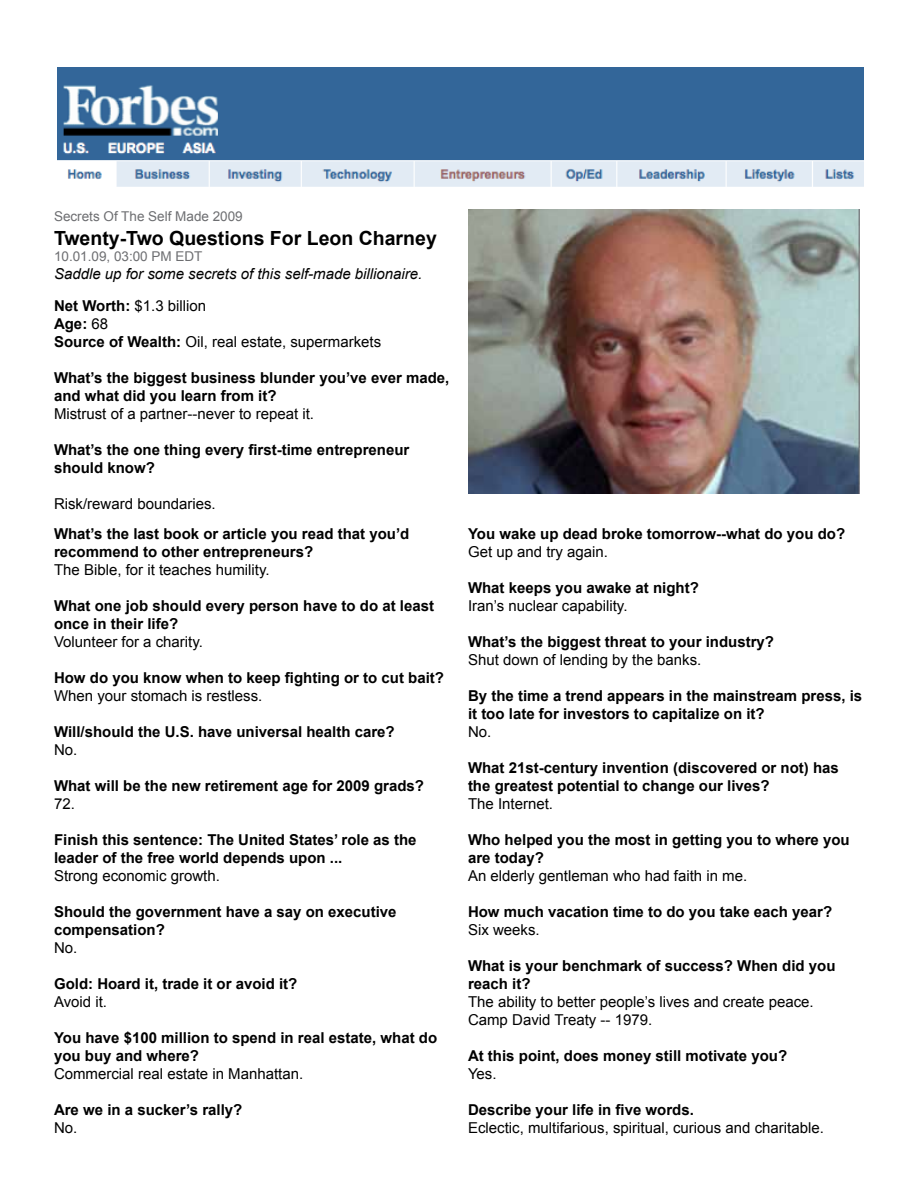
<style>
.page{position:relative;width:918px;height:1188px;background:#fff}
.page>*{position:absolute;margin:0;border:0;box-sizing:border-box;transform-origin:0 0}
.t1{font:700 19.5px "Arial";color:#000}
.t2{font:700 15px/18px "Arial";color:#000}
.t3{font:15px/18px "Arial";color:#000}
.t4{font:italic 15px "Arial";color:#000}
.t5{font:13.5px "Arial";color:#6d6e71}
.s1{font-weight:700}
</style>
<div class="page">
<img style="left:57px;top:68px;width:807px;height:119px">
<div style="left:247px;top:75px;width:602px;height:76px;background:#369"></div>
<img style="left:468px;top:210px;width:391px;height:283px">
<p class="t5" style="left:54px;top:208px;width:190px">Secrets Of The Self Made 2009</p>
<h1 class="t1" style="left:54px;top:225px;width:384px">Twenty-Two Questions For Leon Charney</h1>
<p class="t5" style="left:54px;top:247px;width:150px">10.01.09, 03:00 PM EDT</p>
<p class="t4" style="left:54px;top:264px;width:370px">Saddle up for some secrets of this self-made billionaire.</p>
<p class="t3" style="left:54px;top:297px;width:329px"><span class="s1">Net Worth:</span> $1.3 billion<br><span class="s1">Age:</span> 68<br><span class="s1">Source of Wealth:</span> Oil, real estate, supermarkets</p>
<p class="t2" style="left:54px;top:369px;width:397px">What’s the biggest business blunder you’ve ever made, and what did you learn from it?</p>
<p class="t3" style="left:54px;top:405px;width:262px">Mistrust of a partner--never to repeat it.</p>
<p class="t2" style="left:54px;top:441px;width:357px">What’s the one thing every first-time entrepreneur should know?</p>
<p class="t3" style="left:54px;top:495px;width:163px">Risk/reward boundaries.</p>
<p class="t2" style="left:54px;top:525px;width:357px">What’s the last book or article you read that you’d recommend to other entrepreneurs?</p>
<p class="t3" style="left:54px;top:561px;width:217px">The Bible, for it teaches humility.</p>
<p class="t2" style="left:54px;top:597px;width:382px">What one job should every person have to do at least once in their life?</p>
<p class="t3" style="left:54px;top:633px;width:150px">Volunteer for a charity.</p>
<p class="t2" style="left:54px;top:669px;width:392px">How do you know when to keep fighting or to cut bait?</p>
<p class="t3" style="left:54px;top:687px;width:210px">When your stomach is restless.</p>
<p class="t2" style="left:54px;top:723px;width:342px">Will/should the U.S. have universal health care?</p>
<p class="t3" style="left:54px;top:741px;width:25px">No.</p>
<p class="t2" style="left:54px;top:777px;width:372px">What will be the new retirement age for 2009 grads?</p>
<p class="t3" style="left:54px;top:795px;width:22px">72.</p>
<p class="t2" style="left:54px;top:831px;width:364px">Finish this sentence: The United States’ role as the leader of the free world depends upon ...</p>
<p class="t3" style="left:54px;top:867px;width:167px">Strong economic growth.</p>
<p class="t2" style="left:54px;top:903px;width:344px">Should the government have a say on executive compensation?</p>
<p class="t3" style="left:54px;top:939px;width:25px">No.</p>
<p class="t2" style="left:54px;top:975px;width:245px">Gold: Hoard it, trade it or avoid it?</p>
<p class="t3" style="left:54px;top:993px;width:55px">Avoid it.</p>
<p class="t2" style="left:54px;top:1029px;width:385px">You have $100 million to spend in real estate, what do you buy and where?</p>
<p class="t3" style="left:54px;top:1065px;width:251px">Commercial real estate in Manhattan.</p>
<p class="t2" style="left:54px;top:1101px;width:190px">Are we in a sucker’s rally?</p>
<p class="t3" style="left:54px;top:1119px;width:25px">No.</p>
<p class="t2" style="left:468px;top:525px;width:379px">You wake up dead broke tomorrow--what do you do?</p>
<p class="t3" style="left:468px;top:543px;width:142px">Get up and try again.</p>
<p class="t2" style="left:468px;top:579px;width:232px">What keeps you awake at night?</p>
<p class="t3" style="left:468px;top:597px;width:161px">Iran’s nuclear capability.</p>
<p class="t2" style="left:468px;top:633px;width:308px">What’s the biggest threat to your industry?</p>
<p class="t3" style="left:468px;top:651px;width:235px">Shut down of lending by the banks.</p>
<p class="t2" style="left:468px;top:687px;width:396px">By the time a trend appears in the mainstream press, is it too late for investors to capitalize on it?</p>
<p class="t3" style="left:468px;top:723px;width:25px">No.</p>
<p class="t2" style="left:468px;top:759px;width:372px">What 21st-century invention (discovered or not) has the greatest potential to change our lives?</p>
<p class="t3" style="left:468px;top:795px;width:87px">The Internet.</p>
<p class="t2" style="left:468px;top:831px;width:383px">Who helped you the most in getting you to where you are today?</p>
<p class="t3" style="left:468px;top:867px;width:281px">An elderly gentleman who had faith in me.</p>
<p class="t2" style="left:468px;top:903px;width:366px">How much vacation time to do you take each year?</p>
<p class="t3" style="left:468px;top:921px;width:73px">Six weeks.</p>
<p class="t2" style="left:468px;top:957px;width:369px">What is your benchmark of success? When did you reach it?</p>
<p class="t3" style="left:468px;top:993px;width:347px">The ability to better people’s lives and create peace.<br>Camp David Treaty -- 1979.</p>
<p class="t2" style="left:468px;top:1047px;width:321px">At this point, does money still motivate you?</p>
<p class="t3" style="left:468px;top:1065px;width:30px">Yes.</p>
<p class="t2" style="left:468px;top:1101px;width:227px">Describe your life in five words.</p>
<p class="t3" style="left:468px;top:1119px;width:357px">Eclectic, multifarious, spiritual, curious and charitable.</p>
</div>
